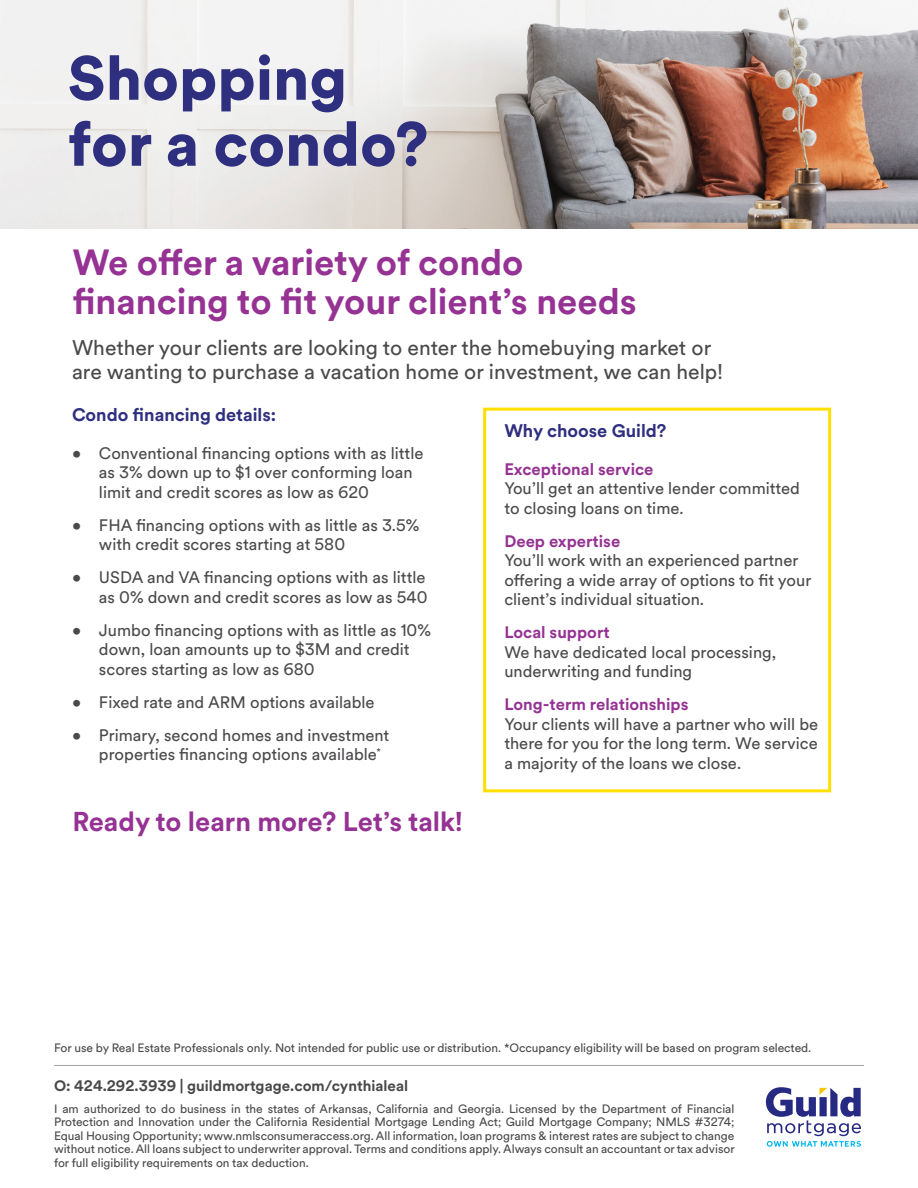
<style>
.page{position:relative;width:918px;height:1188px;background:#fff}
.page>*{position:absolute;margin:0;border:0;box-sizing:border-box;transform-origin:0 0}
.t1{font:900 61.5px/66px "Guild Circular";color:#2f2f7f}
.t2{font:700 36px/39px "Guild Circular";color:#953293}
.t3{font:700 27px "Guild Circular";color:#953293}
.t4{font:21px/24px "Guild Circular";color:#4b494b}
.t5{font:700 18px "Guild Circular";color:#2f2f7f}
.t6{font:16.5px/19.5px "Guild Circular";color:#4b494b}
.t7{font:700 16.5px "Guild Circular";color:#953293}
.t8{font:700 15px "Guild Circular";color:#4a494a}
.t9{font:12px/13.5px "Guild Circular";letter-spacing:-.005em;color:#4a494a;text-align:justify}
</style>
<div class="page">
<img style="left:0;top:0;width:918px;height:229px">
<div style="left:483px;top:408px;width:348px;height:384px;border:3px solid #ffdf00"></div>
<svg style="left:766px;top:1087px;width:95px;height:60px"></svg>
<hr style="left:54px;top:1065px;width:810px;height:1px;background:#a4a4a4">
<h1 class="t1" style="left:68px;top:43px;width:362px">Shopping for a condo?</h1>
<h2 class="t2" style="left:72px;top:242px;width:566px">We offer a variety of condo financing to fit your client’s needs</h2>
<p class="t4" style="left:72px;top:335px;width:652px">Whether your clients are looking to enter the homebuying market or are wanting to purchase a vacation home or investment, we can help!</p>
<p class="t5" style="left:72px;top:402px;width:206px">Condo financing details:</p>
<p class="t5" style="left:504px;top:418px;width:164px">Why choose Guild?</p>
<p class="t6" style="left:99px;top:443px;width:326px;text-indent:-27px">• Conventional financing options with as little as 3% down up to $1 over conforming loan limit and credit scores as low as 620</p>
<p class="t6" style="left:99px;top:515px;width:322px;text-indent:-27px">• FHA financing options with as little as 3.5% with credit scores starting at 580</p>
<p class="t6" style="left:72px;top:567px;width:357px;text-align:right">• USDA and VA financing options with as little as 0% down and credit scores as low as 540</p>
<p class="t6" style="left:99px;top:620px;width:333px;text-indent:-27px">• Jumbo financing options with as little as 10% down, loan amounts up to $3M and credit scores starting as low as 680</p>
<p class="t6" style="left:72px;top:692px;width:304px">• Fixed rate and ARM options available</p>
<p class="t6" style="left:99px;top:725px;width:292px;text-indent:-27px">• Primary, second homes and investment properties financing options available<sup>*</sup></p>
<p class="t7" style="left:504px;top:458px;width:151px">Exceptional service</p>
<p class="t6" style="left:504px;top:478px;width:297px">You’ll get an attentive lender committed to closing loans on time.</p>
<p class="t7" style="left:504px;top:530px;width:118px">Deep expertise</p>
<p class="t6" style="left:504px;top:550px;width:308px">You’ll work with an experienced partner offering a wide array of options to fit your client’s individual situation.</p>
<p class="t7" style="left:504px;top:621px;width:107px">Local support</p>
<p class="t6" style="left:504px;top:641px;width:273px">We have dedicated local processing, underwriting and funding</p>
<p class="t7" style="left:504px;top:693px;width:186px">Long-term relationships</p>
<p class="t6" style="left:504px;top:713px;width:315px;text-align:justify">Your clients will have a partner who will be there for you for the long term. We service a majority of the loans we close.</p>
<h3 class="t3" style="left:72px;top:803px;width:392px">Ready to learn more? Let’s talk!</h3>
<p class="t9" style="left:54px;top:1041px;width:759px">For use by Real Estate Professionals only. Not intended for public use or distribution. *Occupancy eligibility will be based on program selected.</p>
<p class="t8" style="left:54px;top:1075px;width:356px">O: 424.292.3939 | guildmortgage.com/cynthialeal</p>
<p class="t9" style="left:54px;top:1101px;width:682px">I am authorized to do business in the states of Arkansas, California and Georgia. Licensed by the Department of Financial Protection and Innovation under the California Residential Mortgage Lending Act; Guild Mortgage Company; NMLS #3274; Equal Housing Opportunity; www.nmlsconsumeraccess.org. All information, loan programs &amp; interest rates are subject to change without notice. All loans subject to underwriter approval. Terms and conditions apply. Always consult an accountant or tax advisor for full eligibility requirements on tax deduction.</p>
</div>
